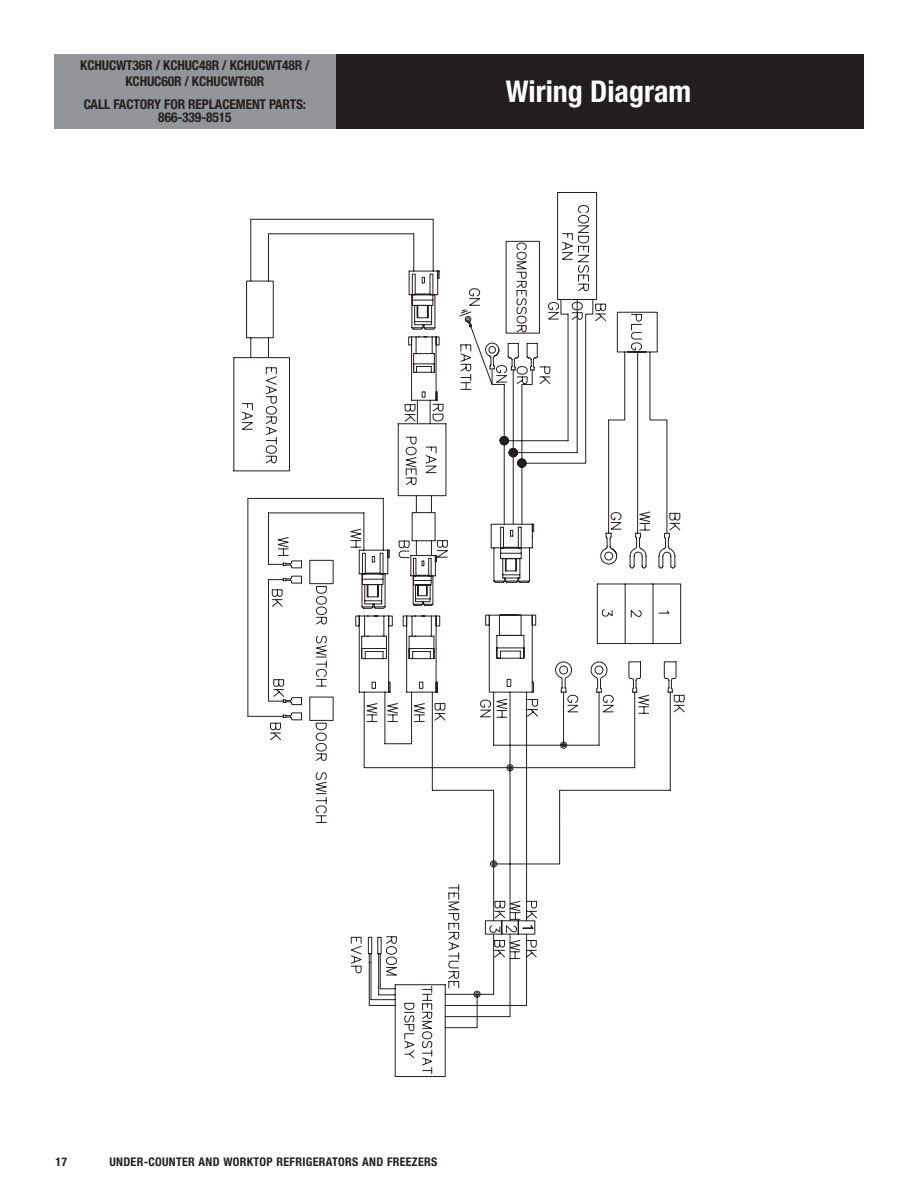
<style>
.page{position:relative;width:918px;height:1188px;background:#fff}
.page>*{position:absolute;margin:0;border:0;box-sizing:border-box;transform-origin:0 0}
.t1{font:700 condensed 30px "Helvetica Neue LT Std";color:#fff}
.t2{font:700 condensed 13.5px/16.2px "Helvetica Neue LT Std";letter-spacing:-.01em;color:#231f20;text-align:center}
.t3{font:700 condensed 12px "Helvetica Neue LT Std";letter-spacing:.025em;color:#231f20}
</style>
<div class="page">
<div style="left:333px;top:54px;width:531px;height:74px;background:#231f20"></div>
<div style="left:54px;top:54px;width:282px;height:74px;background:#939598"></div>
<svg style="left:233px;top:280px;width:448px;height:797px"></svg>
<svg style="left:250px;top:192px;width:356px;height:525px"></svg>
<svg style="left:247px;top:219px;width:313px;height:809px"></svg>
<p class="t2" style="left:80px;top:57px;width:231px">KCHUCWT36R / KCHUC48R / KCHUCWT48R /<br>KCHUC60R / KCHUCWT60R</p>
<p class="t2" style="left:84px;top:97px;width:224px;line-height:13.5px">CALL FACTORY FOR REPLACEMENT PARTS:<br>866-339-8515</p>
<h1 class="t1" style="left:506px;top:73px;width:187px">Wiring Diagram</h1>
<p class="t3" style="left:56px;top:1154px;width:13px">17</p>
<p class="t3" style="left:110px;top:1154px;width:329px">UNDER-COUNTER AND WORKTOP REFRIGERATORS AND FREEZERS</p>
</div>
